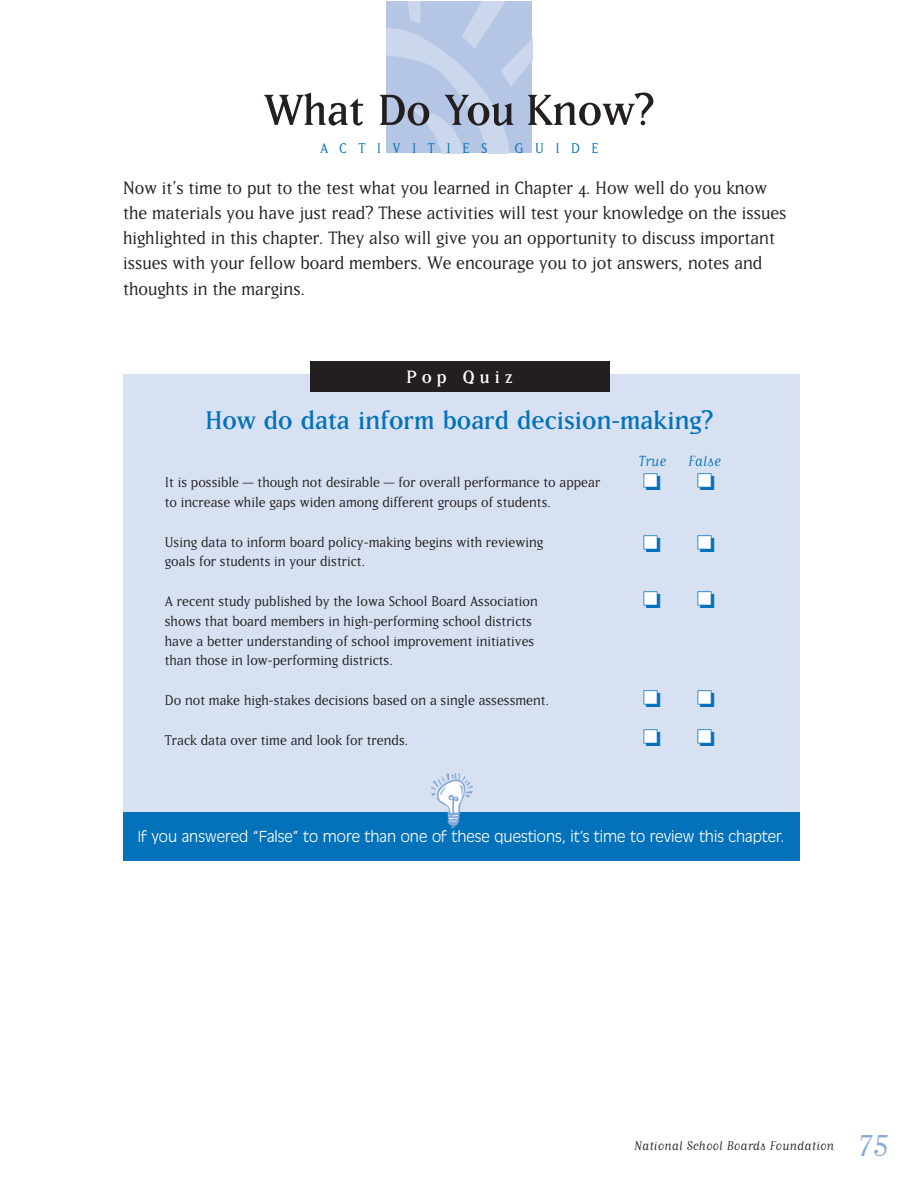
<style>
.page{position:relative;width:918px;height:1188px;background:#fff}
.page>*{position:absolute;margin:0;border:0;box-sizing:border-box;transform-origin:0 0}
.t1{font:51px "Matrix";color:#231f20}
.t2{font:36px "Matrix Script";color:#88a9d7}
.t3{font:30px "Matrix";color:#0372bb}
.t4{font:21px/25.2px "Matrix";color:#231f20}
.t5{font:21px "Matrix";letter-spacing:.245em;color:#fff}
.t6{font:17.25px "Matrix Script";color:#0372bb}
.t7{font:16.5px/19.8px "Matrix";color:#231f20}
.t8{font:16.5px "Matrix";letter-spacing:.695em;color:#0372bb}
.t9{font:300 15px "Antique Olive";color:#fff}
.t10{font:15px "Matrix Script";color:#231f20}
</style>
<div class="page">
<div style="left:123px;top:374px;width:676px;height:476px;background:#d7e1f2"></div>
<img style="left:387px;top:1px;width:145px;height:152px">
<div style="left:310px;top:362px;width:300px;height:30px;background:#231f20"></div>
<div style="left:123px;top:813px;width:676px;height:48px;background:#0372bb"></div>
<img style="left:431px;top:773px;width:42px;height:54px">
<svg style="left:644px;top:536px;width:13px;height:13px"></svg>
<svg style="left:698px;top:536px;width:13px;height:13px"></svg>
<svg style="left:644px;top:592px;width:13px;height:13px"></svg>
<svg style="left:698px;top:592px;width:13px;height:13px"></svg>
<svg style="left:644px;top:474px;width:13px;height:13px"></svg>
<svg style="left:698px;top:474px;width:13px;height:13px"></svg>
<svg style="left:644px;top:691px;width:13px;height:13px"></svg>
<svg style="left:698px;top:691px;width:13px;height:13px"></svg>
<svg style="left:644px;top:730px;width:13px;height:13px"></svg>
<svg style="left:698px;top:730px;width:13px;height:13px"></svg>
<h1 class="t1" style="left:264px;top:94px;width:392px">What Do You Know?</h1>
<p class="t8" style="left:320px;top:143px;width:169px">ACTIVITIES</p>
<p class="t8" style="left:514px;top:143px;width:86px">GUIDE</p>
<p class="t4" style="left:123px;top:177px;width:665px">Now it’s time to put to the test what you learned in Chapter 4. How well do you know the materials you have just read? These activities will test your knowledge on the issues highlighted in this chapter. They also will give you an opportunity to discuss important issues with your fellow board members. We encourage you to jot answers, notes and thoughts in the margins.</p>
<p class="t5" style="left:406px;top:370px;width:108px">Pop Quiz</p>
<h3 class="t3" style="left:206px;top:410px;width:510px">How do data inform board decision-making?</h3>
<p class="t6" style="left:639px;top:455px;width:29px">True</p>
<p class="t6" style="left:688px;top:455px;width:34px">False</p>
<p class="t7" style="left:165px;top:474px;width:437px">It is possible — though not desirable — for overall performance to appear to increase while gaps widen among different groups of students.</p>
<p class="t7" style="left:165px;top:534px;width:380px">Using data to inform board policy-making begins with reviewing goals for students in your district.</p>
<p class="t7" style="left:165px;top:593px;width:374px">A recent study published by the Iowa School Board Association shows that board members in high-performing school districts have a better understanding of school improvement initiatives than those in low-performing districts.</p>
<p class="t7" style="left:165px;top:692px;width:386px">Do not make high-stakes decisions based on a single assessment.</p>
<p class="t7" style="left:165px;top:732px;width:245px">Track data over time and look for trends.</p>
<p class="t9" style="left:138px;top:830px;width:648px">If you answered “False” to more than one of these questions, it’s time to review this chapter.</p>
<p class="t10" style="left:634px;top:1140px;width:202px">National School Boards Foundation</p>
<h2 class="t2" style="left:858px;top:1127px;width:33px">75</h2>
</div>
